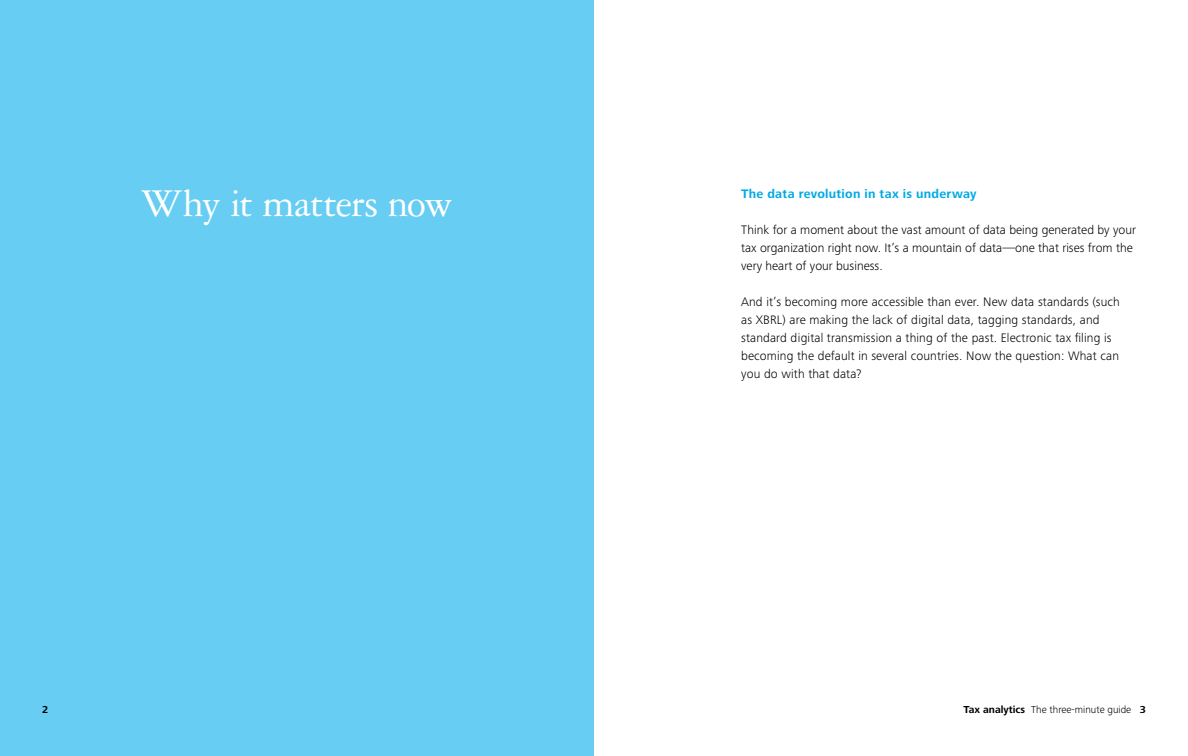
<style>
.page{position:relative;width:1188px;height:756px;background:#fff}
.page>*{position:absolute;margin:0;border:0;box-sizing:border-box;transform-origin:0 0}
.Head_styles_Cover_he{font:42px "Garamond Three";letter-spacing:-.03em;color:#fff}
.Body_Copy{font:300 12.75px/18px "Frutiger Next Pro";letter-spacing:.01em;color:#000}
.Subhead_styles_B_Sub{font:700 12.75px "Frutiger Next Pro";letter-spacing:.02em;color:#00a9e6}
.t1{font:300 10.5px "Frutiger Next Pro";color:#000}
.Subhead_styles_B_Sub-2{font:700 10.5px "Frutiger Next Pro";color:#000}
.s1{font-weight:700}
</style>
<div class="page">
<div style="left:0;top:0;width:594px;height:756px;background:#67cdf2"></div>
<p class="Head_styles_Cover_he" style="left:141px;top:181px;width:313px">Why it matters now</p>
<p class="Subhead_styles_B_Sub" style="left:741px;top:187px;width:237px">The data revolution in tax is underway</p>
<p class="Body_Copy" style="left:741px;top:221px;width:396px">Think for a moment about the vast amount of data being generated by your tax organization right now. It’s a mountain of data—one that rises from the very heart of your business.</p>
<p class="Body_Copy" style="left:741px;top:293px;width:380px">And it’s becoming more accessible than ever. New data standards (such as XBRL) are making the lack of digital data, tagging standards, and standard digital transmission a thing of the past. Electronic tax filing is becoming the default in several countries. Now the question: What can you do with that data?</p>
<p class="Subhead_styles_B_Sub-2" style="left:42px;top:704px;width:8px">2</p>
<p class="t1" style="left:963px;top:704px;width:184px"><span class="s1">Tax analytics</span> The three-minute guide <span class="s1">3</span></p>
</div>
